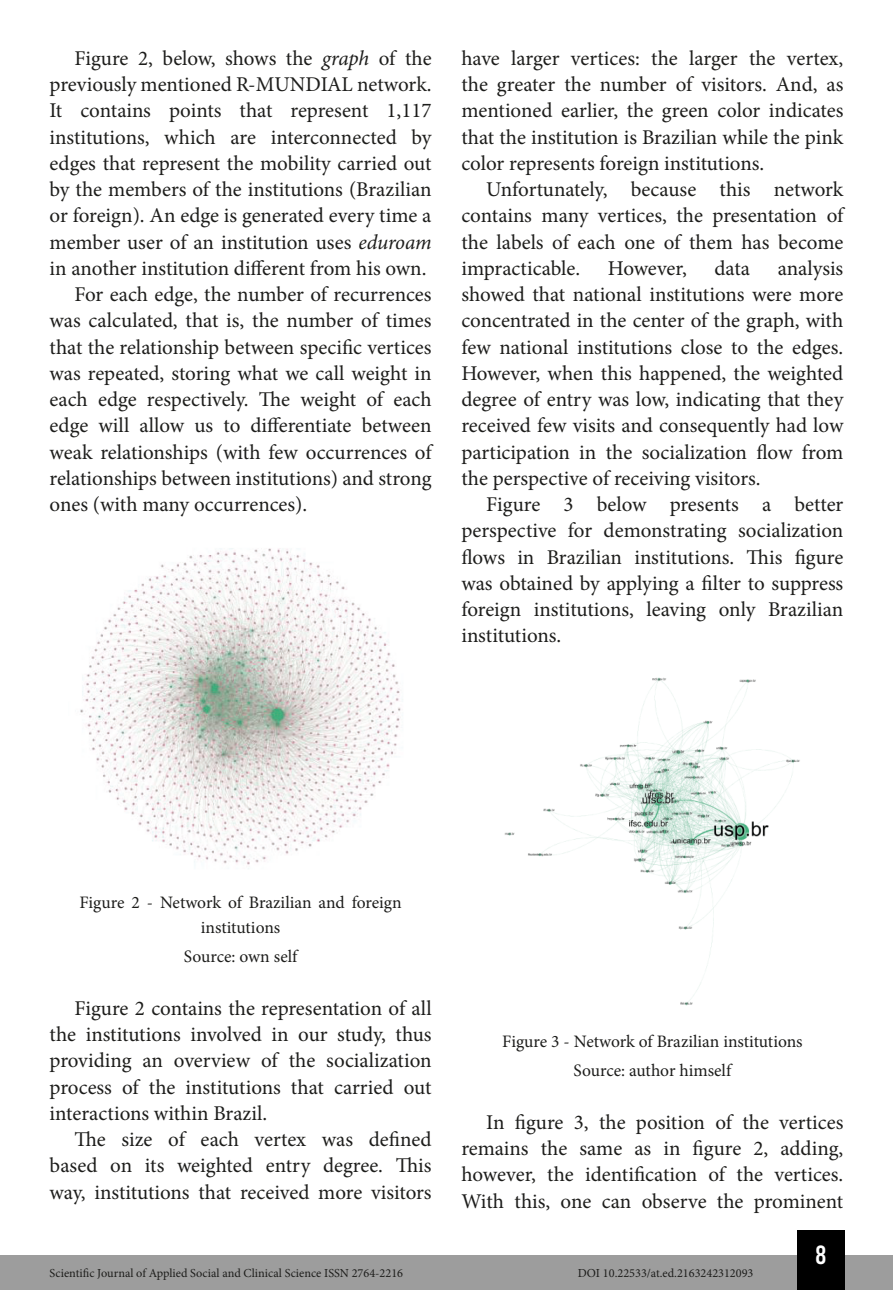
<style>
.page{position:relative;width:893px;height:1290px;background:#fff}
.page>*{position:absolute;margin:0;border:0;box-sizing:border-box;transform-origin:0 0}
.t1{font:26.25px "Bebas Kai";color:#fff}
.t2{font:21px/26.2px "Minion Pro";color:#1d1d1b;text-align:justify}
.t3{font:17.5px/24.5px "Minion Pro";color:#1d1d1b;text-align:center}
.t4{font:12.25px "Minion Pro";color:#1d1d1b}
.s1{font-style:italic}
</style>
<div class="page">
<div style="left:0;top:1255px;width:893px;height:35px;background:#9d9d9d"></div>
<div style="left:797px;top:1230px;width:48px;height:60px;background:#000"></div>
<img style="left:80px;top:548px;width:321px;height:317px">
<img style="left:504px;top:677px;width:296px;height:329px">
<p class="t2" style="left:74px;top:45px;width:359px">Figure 2, below, shows the <span class="s1">graph</span> of the</p>
<p class="t2" style="left:50px;top:71px;width:383px">previously mentioned R-MUNDIAL network.</p>
<p class="t2" style="left:50px;top:98px;width:384px">It contains points that represent 1,117</p>
<p class="t2" style="left:50px;top:124px;width:383px">institutions, which are interconnected by</p>
<p class="t2" style="left:50px;top:150px;width:383px">edges that represent the mobility carried out</p>
<p class="t2" style="left:50px;top:176px;width:383px">by the members of the institutions (Brazilian</p>
<p class="t2" style="left:50px;top:203px;width:383px">or foreign). An edge is generated every time a</p>
<p class="t2" style="left:50px;top:229px;width:383px">member user of an institution uses <span class="s1">eduroam</span></p>
<p class="t2" style="left:50px;top:255px;width:378px">in another institution different from his own.</p>
<p class="t2" style="left:74px;top:281px;width:359px">For each edge, the number of recurrences</p>
<p class="t2" style="left:50px;top:308px;width:383px">was calculated, that is, the number of times</p>
<p class="t2" style="left:50px;top:334px;width:383px">that the relationship between specific vertices</p>
<p class="t2" style="left:50px;top:360px;width:383px">was repeated, storing what we call weight in</p>
<p class="t2" style="left:50px;top:386px;width:384px">each edge respectively. The weight of each</p>
<p class="t2" style="left:50px;top:413px;width:383px">edge will allow us to differentiate between</p>
<p class="t2" style="left:50px;top:439px;width:383px">weak relationships (with few occurrences of</p>
<p class="t2" style="left:50px;top:465px;width:383px">relationships between institutions) and strong</p>
<p class="t2" style="left:50px;top:491px;width:259px">ones (with many occurrences).</p>
<p class="t2" style="left:461px;top:45px;width:384px">have larger vertices: the larger the vertex, the greater the number of visitors. And, as mentioned earlier, the green color indicates that the institution is Brazilian while the pink color represents foreign institutions.</p>
<p class="t2" style="left:461px;top:176px;width:383px;text-indent:25px">Unfortunately, because this network contains many vertices, the presentation of the labels of each one of them has become impracticable.</p>
<p class="t2" style="left:461px;top:255px;width:383px;text-indent:316px">analysis showed that national institutions were more concentrated in the center of the graph, with few national institutions close to the edges.<br>However, when this happened, the weighted degree of entry was low, indicating that they received few visits and consequently had low participation in the socialization flow from the perspective of receiving visitors.</p>
<p class="t2" style="left:461px;top:491px;width:384px;text-indent:25px">Figure 3 below presents a better perspective for demonstrating socialization flows in Brazilian institutions. This figure was obtained by applying a filter to suppress foreign institutions, leaving only Brazilian institutions.</p>
<p class="t2" style="left:608px;top:255px;width:80px">However,</p>
<p class="t2" style="left:714px;top:255px;width:37px">data</p>
<p class="t3" style="left:79px;top:890px;width:324px">Figure 2 - Network of Brazilian and foreign institutions</p>
<p class="t3" style="left:184px;top:944px;width:115px">Source: own self</p>
<p class="t2" style="left:50px;top:995px;width:384px;text-indent:25px">Figure 2 contains the representation of all the institutions involved in our study, thus providing an overview of the socialization process of the institutions that carried out interactions within Brazil.</p>
<p class="t2" style="left:50px;top:1126px;width:383px;text-indent:25px">The size of each vertex was defined based on its weighted entry degree. This way, institutions that received more visitors</p>
<p class="t3" style="left:502px;top:1026px;width:302px;line-height:29.4px">Figure 3 - Network of Brazilian institutions<br>Source: author himself</p>
<p class="t2" style="left:461px;top:1109px;width:384px;text-indent:25px">In figure 3, the position of the vertices remains the same as in figure 2, adding, however, the identification of the vertices.<br>With this, one can observe the prominent</p>
<p class="t1" style="left:816px;top:1241px;width:12px">8</p>
<p class="t4" style="left:50px;top:1265px;width:355px">Scientific Journal of Applied Social and Clinical Science ISSN 2764-2216</p>
<p class="t4" style="left:578px;top:1265px;width:177px">DOI 10.22533/at.ed.2163242312093</p>
</div>
